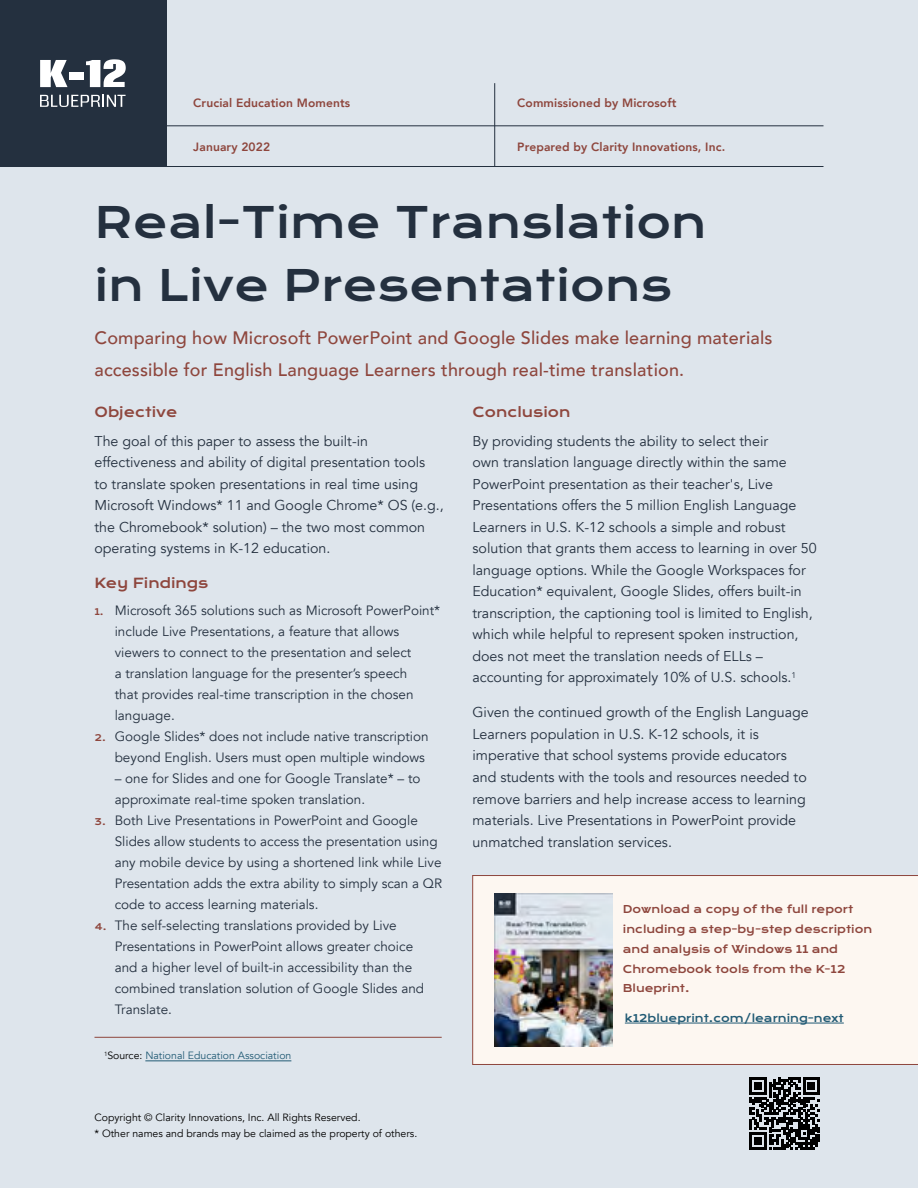
<style>
.page{position:relative;width:918px;height:1188px;background:#dee5ec}
.page>*{position:absolute;margin:0;border:0;box-sizing:border-box;transform-origin:0 0}
.t1{font:42px/63px "Krona One";color:#24303f}
.t2{font:500 18px/31.5px "Avenir";letter-spacing:.01em;color:#8e463d}
.t3{font:14.25px/21.6px "Avenir";color:#24303f}
.t4{font:13.5px/21px "Avenir";color:#24303f}
.t5{font:13.5px "Krona One";color:#8e463d}
.t6{font:800 12px "Avenir";letter-spacing:.01em;color:#8e463d}
.t7{font:10.5px/19.8px "Krona One";color:#8e463d}
.t8{font:10.5px/15.8px "Avenir";color:#000}
.t9{font:10.5px "Avenir";color:#225b75}
.t10{font:10.5px "Krona One";color:#225b75}
.s1{font-family:"Krona One";font-size:9px;color:#8e463d}
.s2{color:#000}
</style>
<div class="page">
<hr style="left:0;top:166px;width:824px;height:1px;background:#24303f">
<div style="left:0;top:0;width:166px;height:167px;background:#24303f"></div>
<svg style="left:40px;top:95px;width:86px;height:12px"></svg>
<svg style="left:40px;top:60px;width:28px;height:27px"></svg>
<div style="left:69px;top:72px;width:15px;height:7px;background:#fff"></div>
<svg style="left:86px;top:59px;width:40px;height:28px"></svg>
<hr style="left:166px;top:126px;width:658px;height:1px;background:#24303f">
<hr style="left:494px;top:83px;width:1px;height:83px;background:#24303f">
<div style="left:472px;top:875px;width:446px;height:190px;background:#fdf7f1"></div>
<svg style="left:749px;top:1077px;width:71px;height:73px"></svg>
<img style="left:495px;top:894px;width:118px;height:152px">
<hr style="left:145px;top:1060px;width:146px;height:1px;background:#225b75">
<hr style="left:94px;top:1037px;width:348px;height:1px;background:#8e463d">
<p class="t6" style="left:193px;top:93px;width:158px">Crucial Education Moments</p>
<p class="t6" style="left:193px;top:138px;width:78px">January 2022</p>
<p class="t6" style="left:517px;top:93px;width:161px">Commissioned by Microsoft</p>
<p class="t6" style="left:517px;top:138px;width:209px">Prepared by Clarity Innovations, Inc.</p>
<h1 class="t1" style="left:94px;top:191px;width:614px">Real-Time Translation in Live Presentations</h1>
<p class="t2" style="left:94px;top:321px;width:680px">Comparing how Microsoft PowerPoint and Google Slides make learning materials accessible for English Language Learners through real-time translation.</p>
<p class="t5" style="left:94px;top:404px;width:84px">Objective</p>
<p class="t3" style="left:94px;top:430px;width:351px">The goal of this paper to assess the built-in effectiveness and ability of digital presentation tools<br>to translate spoken presentations in real time using Microsoft Windows* 11 and Google Chrome* OS (e.g., the Chromebook* solution) – the two most common operating systems in K-12 education.</p>
<p class="t5" style="left:94px;top:574px;width:115px">Key Findings</p>
<p class="t4" style="left:115px;top:601px;width:327px;text-indent:-20px"><span class="s1">1.</span> Microsoft 365 solutions such as Microsoft PowerPoint* include Live Presentations, a feature that allows viewers to connect to the presentation and select<br>a translation language for the presenter’s speech<br>that provides real-time transcription in the chosen language.</p>
<p class="t4" style="left:94px;top:727px;width:336px;text-align:right"><span class="s1">2.</span> Google Slides* does not include native transcription beyond English. Users must open multiple windows</p>
<p class="t4" style="left:115px;top:769px;width:307px">– one for Slides and one for Google Translate* – to approximate real-time spoken translation.</p>
<p class="t4" style="left:115px;top:811px;width:329px;text-indent:-20px"><span class="s1">3.</span> Both Live Presentations in PowerPoint and Google Slides allow students to access the presentation using any mobile device by using a shortened link while Live Presentation adds the extra ability to simply scan a QR code to access learning materials.</p>
<p class="t4" style="left:115px;top:916px;width:311px;text-indent:-20px"><span class="s1">4.</span> The self-selecting translations provided by Live Presentations in PowerPoint allows greater choice and a higher level of built-in accessibility than the combined translation solution of Google Slides and Translate.</p>
<p class="t5" style="left:472px;top:404px;width:99px">Conclusion</p>
<p class="t3" style="left:472px;top:430px;width:346px">By providing students the ability to select their<br>own translation language directly within the same PowerPoint presentation as their teacher's, Live Presentations offers the 5 million English Language Learners in U.S. K-12 schools a simple and robust solution that grants them access to learning in over 50 language options. While the Google Workspaces for Education* equivalent, Google Slides, offers built-in transcription, the captioning tool is limited to English, which while helpful to represent spoken instruction, does not meet the translation needs of ELLs – accounting for approximately 10% of U.S. schools.<sup>1</sup></p>
<p class="t3" style="left:472px;top:702px;width:338px">Given the continued growth of the English Language Learners population in U.S. K-12 schools, it is imperative that school systems provide educators and students with the tools and resources needed to remove barriers and help increase access to learning materials. Live Presentations in PowerPoint provide unmatched translation services.</p>
<p class="t7" style="left:623px;top:899px;width:251px">Download a copy of the full report including a step-by-step description and analysis of Windows 11 and<br>Chromebook tools from the K-12<br>Blueprint.</p>
<p class="t10" style="left:625px;top:1011px;width:220px">k12blueprint.com/learning-next</p>
<p class="t9" style="left:104px;top:1049px;width:189px"><sup>1</sup><span class="s2">Source:</span> National Education Association</p>
<p class="t8" style="left:94px;top:1110px;width:324px">Copyright © Clarity Innovations, Inc. All Rights Reserved.<br>* Other names and brands may be claimed as the property of others.</p>
</div>
